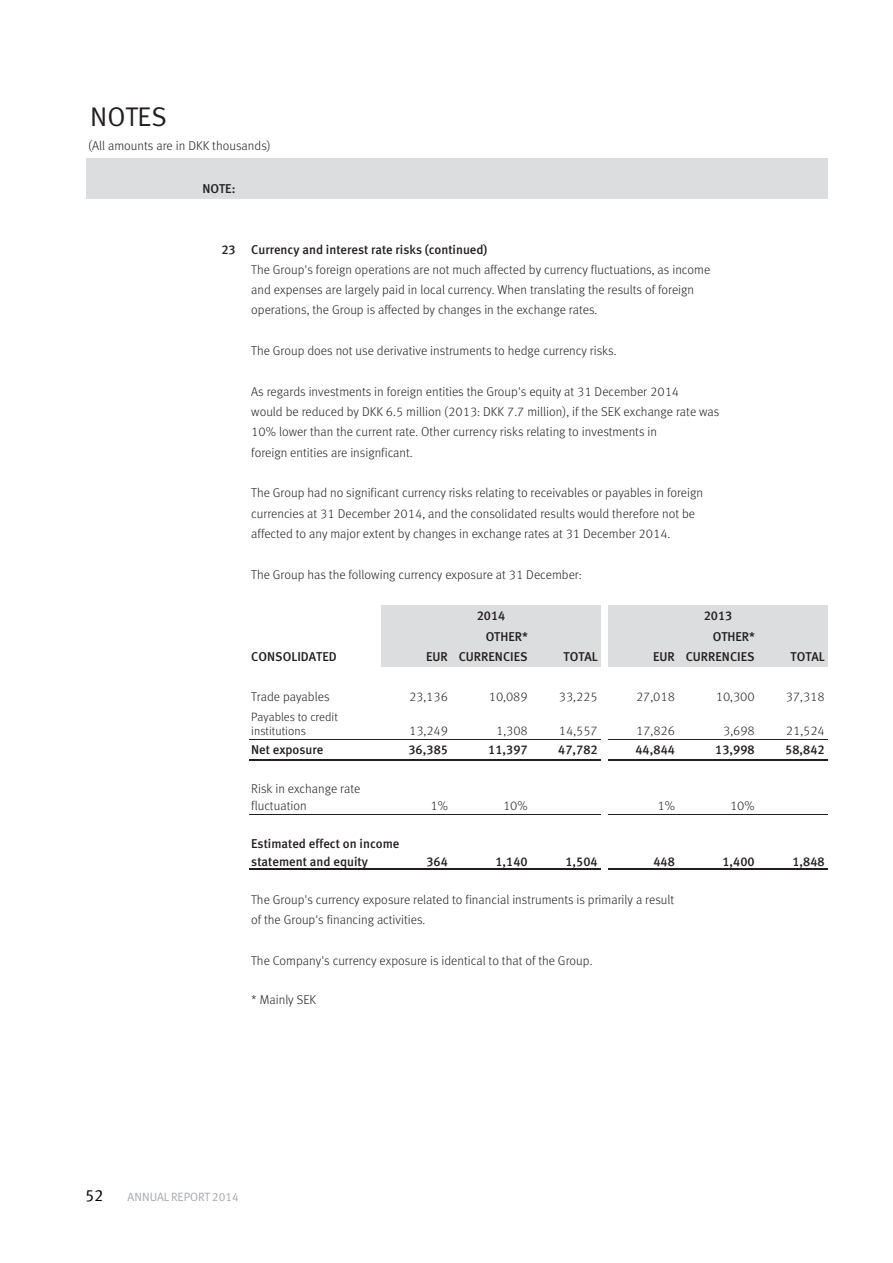
<style>
.page{position:relative;width:893px;height:1263px;background:#fff}
.page>*{position:absolute;margin:0;border:0;box-sizing:border-box;transform-origin:0 0}
.t1{font:27px "Meta Normal LF";color:#231f20}
.t2{font:16.5px "Meta Normal LF";color:#000}
.t3{font:300 12.75px/20.4px "Meta Offc";color:#231f20}
.t4{font:12.75px/17.2px "Meta Medium LF";color:#231f20}
.t5{font:300 12px/13.8px "Meta Offc";color:#231f20}
.t6{font:12px "Meta Normal LF";color:#a7a9ac}
</style>
<div class="page">
<div style="left:86px;top:158px;width:741px;height:40px;background:#dcddde"></div>
<div style="left:381px;top:605px;width:219px;height:21px;background:#dcddde"></div>
<div style="left:608px;top:605px;width:219px;height:21px;background:#dcddde"></div>
<div style="left:381px;top:625px;width:219px;height:21px;background:#dcddde"></div>
<div style="left:608px;top:625px;width:219px;height:21px;background:#dcddde"></div>
<div style="left:381px;top:646px;width:219px;height:20px;background:#dcddde"></div>
<div style="left:608px;top:646px;width:219px;height:20px;background:#dcddde"></div>
<hr style="left:249px;top:739px;width:351px;height:1px;background:#231f20">
<hr style="left:249px;top:759px;width:351px;height:1px;background:#231f20">
<hr style="left:249px;top:814px;width:351px;height:1px;background:#231f20">
<hr style="left:249px;top:869px;width:351px;height:1px;background:#231f20">
<hr style="left:608px;top:739px;width:219px;height:1px;background:#231f20">
<hr style="left:608px;top:759px;width:219px;height:1px;background:#231f20">
<hr style="left:608px;top:814px;width:219px;height:1px;background:#231f20">
<hr style="left:608px;top:869px;width:219px;height:1px;background:#231f20">
<h1 class="t1" style="left:90px;top:101px;width:78px">NOTES</h1>
<p class="t3" style="left:88px;top:135px;width:184px">(All amounts are in DKK thousands)</p>
<p class="t4" style="left:203px;top:180px;width:34px">NOTE:</p>
<p class="t4" style="left:221px;top:241px;width:268px">23 Currency and interest rate risks (continued)</p>
<p class="t3" style="left:251px;top:259px;width:460px">The Group's foreign operations are not much affected by currency fluctuations, as income and expenses are largely paid in local currency. When translating the results of foreign operations, the Group is affected by changes in the exchange rates.</p>
<p class="t3" style="left:251px;top:341px;width:367px">The Group does not use derivative instruments to hedge currency risks.</p>
<p class="t3" style="left:251px;top:381px;width:470px">As regards investments in foreign entities the Group's equity at 31 December 2014<br>would be reduced by DKK 6.5 million (2013: DKK 7.7 million), if the SEK exchange rate was 10% lower than the current rate. Other currency risks relating to investments in<br>foreign entities are insignficant.</p>
<p class="t3" style="left:251px;top:483px;width:453px">The Group had no significant currency risks relating to receivables or payables in foreign currencies at 31 December 2014, and the consolidated results would therefore not be affected to any major extent by changes in exchange rates at 31 December 2014.</p>
<p class="t3" style="left:251px;top:564px;width:332px">The Group has the following currency exposure at 31 December:</p>
<p class="t4" style="left:477px;top:606px;width:30px">2014</p>
<p class="t4" style="left:704px;top:606px;width:30px">2013</p>
<p class="t4" style="left:486px;top:627px;width:44px">OTHER*</p>
<p class="t4" style="left:713px;top:627px;width:44px">OTHER*</p>
<p class="t4" style="left:251px;top:648px;width:87px">CONSOLIDATED</p>
<p class="t4" style="left:426px;top:648px;width:103px">EUR CURRENCIES</p>
<p class="t4" style="left:564px;top:648px;width:36px">TOTAL</p>
<p class="t4" style="left:653px;top:648px;width:103px">EUR CURRENCIES</p>
<p class="t4" style="left:791px;top:648px;width:36px">TOTAL</p>
<p class="t3" style="left:251px;top:686px;width:80px">Trade payables</p>
<p class="t3" style="left:409px;top:686px;width:40px">23,136</p>
<p class="t3" style="left:489px;top:686px;width:40px">10,089</p>
<p class="t3" style="left:559px;top:686px;width:40px">33,225</p>
<p class="t3" style="left:636px;top:686px;width:40px">27,018</p>
<p class="t3" style="left:716px;top:686px;width:40px">10,300</p>
<p class="t3" style="left:786px;top:686px;width:40px">37,318</p>
<p class="t5" style="left:251px;top:710px;width:88px">Payables to credit institutions</p>
<p class="t3" style="left:409px;top:721px;width:40px">13,249</p>
<p class="t3" style="left:496px;top:721px;width:33px">1,308</p>
<p class="t3" style="left:559px;top:721px;width:40px">14,557</p>
<p class="t3" style="left:636px;top:721px;width:40px">17,826</p>
<p class="t3" style="left:723px;top:721px;width:33px">3,698</p>
<p class="t3" style="left:786px;top:721px;width:40px">21,524</p>
<p class="t4" style="left:251px;top:741px;width:74px">Net exposure</p>
<p class="t4" style="left:408px;top:741px;width:41px">36,385</p>
<p class="t4" style="left:488px;top:741px;width:41px">11,397</p>
<p class="t4" style="left:558px;top:741px;width:41px">47,782</p>
<p class="t4" style="left:635px;top:741px;width:41px">44,844</p>
<p class="t4" style="left:715px;top:741px;width:41px">13,998</p>
<p class="t4" style="left:785px;top:741px;width:41px">58,842</p>
<p class="t3" style="left:251px;top:780px;width:111px;line-height:17.2px">Risk in exchange rate fluctuation</p>
<p class="t3" style="left:431px;top:796px;width:19px">1%</p>
<p class="t3" style="left:503px;top:796px;width:26px">10%</p>
<p class="t3" style="left:658px;top:796px;width:19px">1%</p>
<p class="t3" style="left:730px;top:796px;width:26px">10%</p>
<p class="t4" style="left:251px;top:835px;width:150px">Estimated effect on income statement and equity</p>
<p class="t4" style="left:426px;top:852px;width:23px">364</p>
<p class="t4" style="left:495px;top:852px;width:34px">1,140</p>
<p class="t4" style="left:565px;top:852px;width:34px">1,504</p>
<p class="t4" style="left:653px;top:852px;width:23px">448</p>
<p class="t4" style="left:722px;top:852px;width:34px">1,400</p>
<p class="t4" style="left:792px;top:852px;width:34px">1,848</p>
<p class="t3" style="left:251px;top:890px;width:424px">The Group's currency exposure related to financial instruments is primarily a result of the Group's financing activities.</p>
<p class="t3" style="left:251px;top:951px;width:343px">The Company's currency exposure is identical to that of the Group.</p>
<p class="t3" style="left:251px;top:990px;width:66px">* Mainly SEK</p>
<p class="t2" style="left:85px;top:1186px;width:20px">52</p>
<p class="t6" style="left:128px;top:1190px;width:113px">ANNUAL REPORT 2014</p>
</div>
